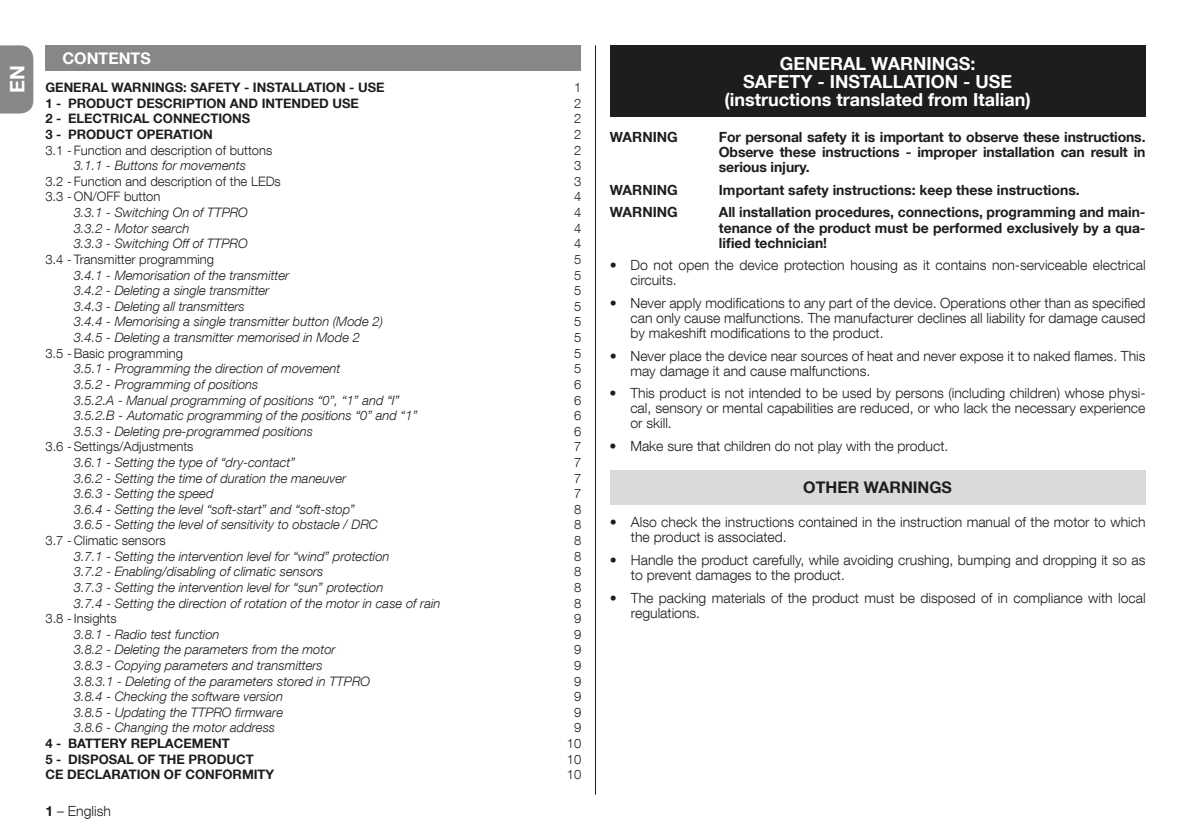
<style>
.page{position:relative;width:1191px;height:840px;background:#fff}
.page>*{position:absolute;margin:0;border:0;box-sizing:border-box;transform-origin:0 0}
.t1{font:700 20px "Helvetica Neue LT Com";color:#fff}
.t2{font:700 18px/18px "Helvetica Neue LT Com";color:#fff;text-align:center}
.t3{font:700 16px "Helvetica Neue LT Com";color:#1d1d1b}
.t4{font:700 16px "Helvetica Neue LT Com";color:#fff}
.t5{font:300 14px/15px "Helvetica Neue LT Com";color:#1d1d1b}
.t6{font:700 14px/15px "Helvetica Neue LT Com";color:#1d1d1b;text-align:justify}
.t7{font:italic 300 13px "Helvetica Neue LT Com";color:#1d1d1b}
.t8{font:300 13px "Helvetica Neue LT Com";color:#1d1d1b}
.t9{font:700 13px "Helvetica Neue LT Com";color:#1d1d1b}
.s1{font-weight:700}
</style>
<div class="page">
<div style="left:0;top:45px;width:33px;height:68px;background:#878787"></div>
<hr style="left:595px;top:45px;width:1px;height:749px;background:#1d1d1b">
<div style="left:609px;top:45px;width:536px;height:72px;background:#1d1d1b"></div>
<div style="left:609px;top:470px;width:536px;height:34px;background:#dadada"></div>
<div style="left:45px;top:45px;width:536px;height:26px;background:#878787"></div>
<p class="t4" style="left:62px;top:48px;width:90px">CONTENTS</p>
<h1 class="t1" style="left:5px;top:93px;width:29px;rotate:-90deg">EN</h1>
<h2 class="t2" style="left:724px;top:54px;width:308px">GENERAL WARNINGS:<br>SAFETY - INSTALLATION - USE (instructions translated from Italian)</h2>
<p class="t6" style="left:609px;top:129px;width:70px">WARNING</p>
<p class="t6" style="left:719px;top:129px;width:428px">For personal safety it is important to observe these instructions.<br>Observe these instructions - improper installation can result in serious injury.</p>
<p class="t6" style="left:609px;top:182px;width:70px">WARNING</p>
<p class="t6" style="left:719px;top:182px;width:362px">Important safety instructions: keep these instructions.</p>
<p class="t6" style="left:609px;top:204px;width:70px">WARNING</p>
<p class="t6" style="left:719px;top:204px;width:428px">All installation procedures, connections, programming and main&shy;tenance of the product must be performed exclusively by a qua&shy;lified technician!</p>
<p class="t5" style="left:630px;top:257px;width:516px;text-indent:-21px"><span class="s1">•</span> Do not open the device protection housing as it contains non-serviceable electrical circuits.</p>
<p class="t5" style="left:630px;top:295px;width:516px;text-align:justify;text-indent:-21px"><span class="s1">•</span> Never apply modifications to any part of the device. Operations other than as specified can only cause malfunctions. The manufacturer declines all liability for damage caused by makeshift modifications to the product.</p>
<p class="t5" style="left:630px;top:347px;width:516px;text-indent:-21px"><span class="s1">•</span> Never place the device near sources of heat and never expose it to naked flames. This may damage it and cause malfunctions.</p>
<p class="t5" style="left:630px;top:385px;width:516px;text-align:justify;text-indent:-21px"><span class="s1">•</span> This product is not intended to be used by persons (including children) whose physi&shy;cal, sensory or mental capabilities are reduced, or who lack the necessary experience or skill.</p>
<p class="t5" style="left:609px;top:438px;width:340px"><span class="s1">•</span> Make sure that children do not play with the product.</p>
<p class="t3" style="left:803px;top:477px;width:150px">OTHER WARNINGS</p>
<p class="t5" style="left:631px;top:514px;width:516px;text-indent:-21px"><span class="s1">•</span> Also check the instructions contained in the instruction manual of the motor to which the product is associated.</p>
<p class="t5" style="left:631px;top:552px;width:516px;text-indent:-21px"><span class="s1">•</span> Handle the product carefully, while avoiding crushing, bumping and dropping it so as to prevent damages to the product.</p>
<p class="t5" style="left:631px;top:589px;width:516px;text-indent:-21px"><span class="s1">•</span> The packing materials of the product must be disposed of in compliance with local regulations.</p>
<p class="t9" style="left:45px;top:79px;width:341px">GENERAL WARNINGS: SAFETY - INSTALLATION - USE</p>
<p class="t8" style="left:574px;top:79px;width:9px">1</p>
<p class="t9" style="left:45px;top:95px;width:315px">1 - PRODUCT DESCRIPTION AND INTENDED USE</p>
<p class="t8" style="left:574px;top:95px;width:9px">2</p>
<p class="t9" style="left:45px;top:110px;width:206px">2 - ELECTRICAL CONNECTIONS</p>
<p class="t8" style="left:574px;top:111px;width:9px">2</p>
<p class="t9" style="left:45px;top:126px;width:169px">3 - PRODUCT OPERATION</p>
<p class="t8" style="left:574px;top:126px;width:9px">2</p>
<p class="t8" style="left:45px;top:142px;width:228px">3.1 - Function and description of buttons</p>
<p class="t8" style="left:574px;top:142px;width:9px">2</p>
<p class="t7" style="left:74px;top:158px;width:174px">3.1.1 - Buttons for movements</p>
<p class="t8" style="left:574px;top:157px;width:9px">3</p>
<p class="t8" style="left:45px;top:173px;width:237px">3.2 - Function and description of the LEDs</p>
<p class="t8" style="left:574px;top:173px;width:9px">3</p>
<p class="t8" style="left:45px;top:189px;width:117px">3.3 - ON/OFF button</p>
<p class="t8" style="left:574px;top:189px;width:9px">4</p>
<p class="t7" style="left:74px;top:204px;width:176px">3.3.1 - Switching On of TTPRO</p>
<p class="t8" style="left:574px;top:204px;width:9px">4</p>
<p class="t7" style="left:74px;top:220px;width:117px">3.3.2 - Motor search</p>
<p class="t8" style="left:574px;top:220px;width:9px">4</p>
<p class="t7" style="left:74px;top:236px;width:175px">3.3.3 - Switching Off of TTPRO</p>
<p class="t8" style="left:574px;top:235px;width:9px">4</p>
<p class="t8" style="left:45px;top:251px;width:170px">3.4 - Transmitter programming</p>
<p class="t8" style="left:574px;top:251px;width:9px">5</p>
<p class="t7" style="left:74px;top:267px;width:217px">3.4.1 - Memorisation of the transmitter</p>
<p class="t8" style="left:574px;top:267px;width:9px">5</p>
<p class="t7" style="left:74px;top:282px;width:197px">3.4.2 - Deleting a single transmitter</p>
<p class="t8" style="left:574px;top:282px;width:9px">5</p>
<p class="t7" style="left:74px;top:298px;width:172px">3.4.3 - Deleting all transmitters</p>
<p class="t8" style="left:574px;top:298px;width:9px">5</p>
<p class="t7" style="left:74px;top:314px;width:311px">3.4.4 - Memorising a single transmitter button (Mode 2)</p>
<p class="t8" style="left:574px;top:313px;width:9px">5</p>
<p class="t7" style="left:74px;top:329px;width:288px">3.4.5 - Deleting a transmitter memorised in Mode 2</p>
<p class="t8" style="left:574px;top:329px;width:9px">5</p>
<p class="t8" style="left:45px;top:345px;width:139px">3.5 - Basic programming</p>
<p class="t8" style="left:574px;top:345px;width:9px">5</p>
<p class="t7" style="left:74px;top:360px;width:268px">3.5.1 - Programming the direction of movement</p>
<p class="t8" style="left:574px;top:360px;width:9px">5</p>
<p class="t7" style="left:74px;top:376px;width:186px">3.5.2 - Programming of positions</p>
<p class="t8" style="left:574px;top:376px;width:9px">6</p>
<p class="t7" style="left:74px;top:392px;width:327px">3.5.2.A - Manual programming of positions “0”, “1” and “I”</p>
<p class="t8" style="left:574px;top:391px;width:9px">6</p>
<p class="t7" style="left:74px;top:407px;width:345px">3.5.2.B - Automatic programming of the positions “0” and “1”</p>
<p class="t8" style="left:574px;top:407px;width:9px">6</p>
<p class="t7" style="left:74px;top:423px;width:241px">3.5.3 - Deleting pre-programmed positions</p>
<p class="t8" style="left:574px;top:423px;width:9px">6</p>
<p class="t8" style="left:45px;top:438px;width:149px">3.6 - Settings/Adjustments</p>
<p class="t8" style="left:574px;top:438px;width:9px">7</p>
<p class="t7" style="left:74px;top:454px;width:223px">3.6.1 - Setting the type of “dry-contact”</p>
<p class="t8" style="left:574px;top:454px;width:9px">7</p>
<p class="t7" style="left:74px;top:470px;width:274px">3.6.2 - Setting the time of duration the maneuver</p>
<p class="t8" style="left:574px;top:469px;width:9px">7</p>
<p class="t7" style="left:74px;top:485px;width:141px">3.6.3 - Setting the speed</p>
<p class="t8" style="left:574px;top:485px;width:9px">7</p>
<p class="t7" style="left:74px;top:501px;width:283px">3.6.4 - Setting the level “soft-start” and “soft-stop”</p>
<p class="t8" style="left:574px;top:501px;width:9px">8</p>
<p class="t7" style="left:74px;top:516px;width:306px">3.6.5 - Setting the level of sensitivity to obstacle / DRC</p>
<p class="t8" style="left:574px;top:516px;width:9px">8</p>
<p class="t8" style="left:45px;top:532px;width:122px">3.7 - Climatic sensors</p>
<p class="t8" style="left:574px;top:532px;width:9px">8</p>
<p class="t7" style="left:74px;top:548px;width:317px">3.7.1 - Setting the intervention level for “wind” protection</p>
<p class="t8" style="left:574px;top:547px;width:9px">8</p>
<p class="t7" style="left:74px;top:563px;width:251px">3.7.2 - Enabling/disabling of climatic sensors</p>
<p class="t8" style="left:574px;top:563px;width:9px">8</p>
<p class="t7" style="left:74px;top:579px;width:311px">3.7.3 - Setting the intervention level for “sun” protection</p>
<p class="t8" style="left:574px;top:579px;width:9px">8</p>
<p class="t7" style="left:74px;top:594px;width:368px">3.7.4 - Setting the direction of rotation of the motor in case of rain</p>
<p class="t8" style="left:574px;top:594px;width:9px">8</p>
<p class="t8" style="left:45px;top:610px;width:73px">3.8 - Insights</p>
<p class="t8" style="left:574px;top:610px;width:9px">9</p>
<p class="t7" style="left:74px;top:626px;width:147px">3.8.1 - Radio test function</p>
<p class="t8" style="left:574px;top:625px;width:9px">9</p>
<p class="t7" style="left:74px;top:641px;width:263px">3.8.2 - Deleting the parameters from the motor</p>
<p class="t8" style="left:574px;top:641px;width:9px">9</p>
<p class="t7" style="left:74px;top:657px;width:250px">3.8.3 - Copying parameters and transmitters</p>
<p class="t8" style="left:574px;top:657px;width:9px">9</p>
<p class="t7" style="left:74px;top:672px;width:298px">3.8.3.1 - Deleting of the parameters stored in TTPRO</p>
<p class="t8" style="left:574px;top:672px;width:9px">9</p>
<p class="t7" style="left:74px;top:688px;width:211px">3.8.4 - Checking the software version</p>
<p class="t8" style="left:574px;top:688px;width:9px">9</p>
<p class="t7" style="left:74px;top:704px;width:211px">3.8.5 - Updating the TTPRO firmware</p>
<p class="t8" style="left:574px;top:703px;width:9px">9</p>
<p class="t7" style="left:74px;top:719px;width:203px">3.8.6 - Changing the motor address</p>
<p class="t8" style="left:574px;top:719px;width:9px">9</p>
<p class="t9" style="left:45px;top:734px;width:186px">4 - BATTERY REPLACEMENT</p>
<p class="t8" style="left:567px;top:735px;width:16px">10</p>
<p class="t9" style="left:45px;top:750px;width:210px">5 - DISPOSAL OF THE PRODUCT</p>
<p class="t8" style="left:567px;top:750px;width:16px">10</p>
<p class="t9" style="left:45px;top:766px;width:230px">CE DECLARATION OF CONFORMITY</p>
<p class="t8" style="left:567px;top:766px;width:16px">10</p>
<p class="t5" style="left:45px;top:802px;width:67px"><span class="s1">1</span> – English</p>
</div>
